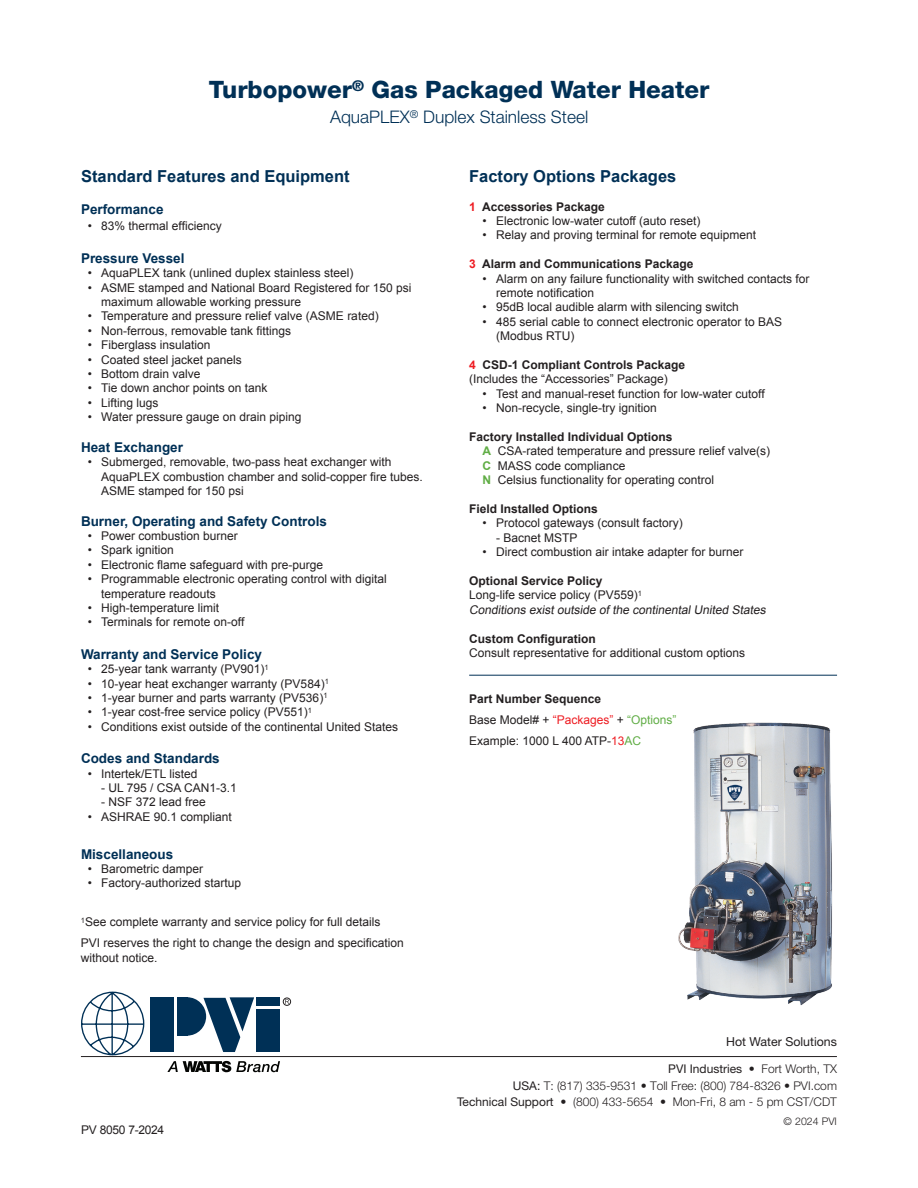
<style>
.page{position:relative;width:918px;height:1188px;background:#fff}
.page>*{position:absolute;margin:0;border:0;box-sizing:border-box;transform-origin:0 0}
.t1{font:800 24px "Helvetica Neue LT Std";color:#003056}
.t2{font:300 17.4px "Helvetica Neue LT Std";color:#003056}
.t3{font:700 16.5px "Arial";color:#003056}
.t4{font:700 13.5px "Arial";color:#003056}
.t5{font:12.3px "Helvetica Neue LT Std";color:#231f20}
.Body-9pt{font:12px/14.4px "Arial";color:#231f20}
.t6{font:700 12px "Arial";color:#231f20}
.t7{font:300 12px "Helvetica Neue LT Std";color:#231f20}
.t8{font:italic 12px "Arial";color:#231f20}
.t9{font:12px "Helvetica Neue LT Std";color:#231f20}
.Body-9pt-2{font:12px "Arial";letter-spacing:-.03em;color:#231f20}
.body{font:300 10.5px "Helvetica Neue LT Std";color:#231f20}
.s1{color:#ee1d23}
.s2{font-weight:700;color:#60ad45}
.s3{color:#60ad45}
.s4{font-weight:300}
.s5{font-weight:400}
</style>
<div class="page">
<svg style="left:80px;top:991px;width:65px;height:66px"></svg>
<div style="left:177px;top:997px;width:11px;height:39px;background:#003056"></div>
<div style="left:150px;top:997px;width:24px;height:55px;background:#003056"></div>
<div style="left:256px;top:997px;width:24px;height:9px;background:#003056"></div>
<div style="left:256px;top:1010px;width:24px;height:42px;background:#003056"></div>
<svg style="left:188px;top:997px;width:66px;height:55px"></svg>
<div style="left:283px;top:998px;width:8px;height:8px;border:1px solid #231f20;border-radius:50%"></div>
<svg style="left:285px;top:999px;width:4px;height:5px"></svg>
<svg style="left:167px;top:1061px;width:113px;height:11px"></svg>
<hr style="left:81px;top:1056px;width:756px;height:1px;background:#231f20">
<hr style="left:469px;top:675px;width:368px;height:1px;background:#003056">
<img style="left:678px;top:722px;width:154px;height:283px">
<p class="t1" style="left:209px;top:75px;width:502px">Turbopower<sup>®</sup> Gas Packaged Water Heater</p>
<p class="t2" style="left:330px;top:107px;width:260px">AquaPLEX<sup>®</sup> Duplex Stainless Steel</p>
<p class="t3" style="left:81px;top:165px;width:270px">Standard Features and Equipment</p>
<p class="t4" style="left:81px;top:201px;width:84px">Performance</p>
<p class="Body-9pt" style="left:88px;top:219px;width:135px">• 83% thermal efficiency</p>
<p class="t4" style="left:81px;top:249px;width:105px">Pressure Vessel</p>
<p class="Body-9pt" style="left:88px;top:266px;width:267px">• AquaPLEX tank (unlined duplex stainless steel)</p>
<p class="Body-9pt" style="left:101px;top:280px;width:312px;text-indent:-14px">• ASME stamped and National Board Registered for 150 psi maximum allowable working pressure</p>
<p class="Body-9pt" style="left:88px;top:309px;width:292px">• Temperature and pressure relief valve (ASME rated)</p>
<p class="Body-9pt" style="left:88px;top:324px;width:205px">• Non-ferrous, removable tank fittings</p>
<p class="Body-9pt" style="left:88px;top:338px;width:124px">• Fiberglass insulation</p>
<p class="Body-9pt" style="left:88px;top:352px;width:156px">• Coated steel jacket panels</p>
<p class="Body-9pt" style="left:88px;top:367px;width:114px">• Bottom drain valve</p>
<p class="Body-9pt" style="left:88px;top:381px;width:181px">• Tie down anchor points on tank</p>
<p class="Body-9pt" style="left:88px;top:396px;width:72px">• Lifting lugs</p>
<p class="Body-9pt" style="left:88px;top:410px;width:215px">• Water pressure gauge on drain piping</p>
<p class="t4" style="left:81px;top:438px;width:104px">Heat Exchanger</p>
<p class="Body-9pt" style="left:101px;top:455px;width:323px;text-indent:-14px">• Submerged, removable, two-pass heat exchanger with<br>AquaPLEX combustion chamber and solid-copper fire tubes.<br>ASME stamped for 150 psi</p>
<p class="t4" style="left:81px;top:512px;width:248px">Burner, Operating and Safety Controls</p>
<p class="Body-9pt" style="left:88px;top:529px;width:152px">• Power combustion burner</p>
<p class="Body-9pt" style="left:88px;top:543px;width:88px">• Spark ignition</p>
<p class="Body-9pt" style="left:88px;top:558px;width:237px">• Electronic flame safeguard with pre-purge</p>
<p class="Body-9pt" style="left:101px;top:572px;width:287px;text-indent:-14px">• Programmable electronic operating control with digital temperature readouts</p>
<p class="Body-9pt" style="left:88px;top:601px;width:133px">• High-temperature limit</p>
<p class="Body-9pt" style="left:88px;top:615px;width:158px">• Terminals for remote on-off</p>
<p class="t4" style="left:81px;top:645px;width:183px">Warranty and Service Policy</p>
<p class="Body-9pt" style="left:88px;top:662px;width:183px">• 25-year tank warranty (PV901)<sup>1</sup></p>
<p class="Body-9pt" style="left:88px;top:676px;width:243px">• 10-year heat exchanger warranty (PV584)<sup>1</sup></p>
<p class="Body-9pt" style="left:88px;top:691px;width:241px">• 1-year burner and parts warranty (PV536)<sup>1</sup></p>
<p class="Body-9pt" style="left:88px;top:705px;width:226px">• 1-year cost-free service policy (PV551)<sup>1</sup></p>
<p class="Body-9pt" style="left:88px;top:720px;width:312px">• Conditions exist outside of the continental United States</p>
<p class="t4" style="left:81px;top:750px;width:140px">Codes and Standards</p>
<p class="Body-9pt" style="left:88px;top:766px;width:111px">• Intertek/ETL listed</p>
<p class="Body-9pt" style="left:101px;top:781px;width:137px">- UL 795 / CSA CAN1-3.1</p>
<p class="Body-9pt" style="left:101px;top:795px;width:106px">- NSF 372 lead free</p>
<p class="Body-9pt" style="left:88px;top:810px;width:146px">• ASHRAE 90.1 compliant</p>
<p class="t4" style="left:81px;top:845px;width:94px">Miscellaneous</p>
<p class="Body-9pt" style="left:88px;top:862px;width:117px">• Barometric damper</p>
<p class="Body-9pt" style="left:88px;top:876px;width:155px">• Factory-authorized startup</p>
<p class="Body-9pt" style="left:81px;top:915px;width:301px"><sup>1</sup>See complete warranty and service policy for full details</p>
<p class="Body-9pt" style="left:81px;top:936px;width:324px">PVI reserves the right to change the design and specification without notice.</p>
<p class="Body-9pt-2" style="left:81px;top:1122px;width:85px">PV 8050 7-2024</p>
<p class="t3" style="left:469px;top:165px;width:209px">Factory Options Packages</p>
<p class="t6" style="left:469px;top:198px;width:137px"><span class="s1">1</span> Accessories Package</p>
<p class="Body-9pt" style="left:483px;top:214px;width:220px">• Electronic low-water cutoff (auto reset)</p>
<p class="Body-9pt" style="left:483px;top:228px;width:275px">• Relay and proving terminal for remote equipment</p>
<p class="t6" style="left:469px;top:256px;width:226px"><span class="s1">3</span> Alarm and Communications Package</p>
<p class="Body-9pt" style="left:496px;top:271px;width:315px;text-indent:-14px">• Alarm on any failure functionality with switched contacts for remote notification</p>
<p class="Body-9pt" style="left:483px;top:300px;width:258px">• 95dB local audible alarm with silencing switch</p>
<p class="Body-9pt" style="left:496px;top:315px;width:288px;text-indent:-14px">• 485 serial cable to connect electronic operator to BAS (Modbus RTU)</p>
<p class="t6" style="left:469px;top:357px;width:218px"><span class="s1">4</span> CSD-1 Compliant Controls Package</p>
<p class="Body-9pt" style="left:469px;top:372px;width:200px">(Includes the “Accessories” Package)</p>
<p class="Body-9pt" style="left:483px;top:387px;width:284px">• Test and manual-reset function for low-water cutoff</p>
<p class="Body-9pt" style="left:483px;top:401px;width:176px">• Non-recycle, single-try ignition</p>
<p class="t6" style="left:469px;top:429px;width:205px">Factory Installed Individual Options</p>
<p class="Body-9pt" style="left:483px;top:444px;width:289px"><span class="s2">A</span> CSA-rated temperature and pressure relief valve(s)</p>
<p class="Body-9pt" style="left:483px;top:459px;width:144px"><span class="s2">C</span> MASS code compliance</p>
<p class="Body-9pt" style="left:483px;top:473px;width:233px"><span class="s2">N</span> Celsius functionality for operating control</p>
<p class="t6" style="left:469px;top:501px;width:130px">Field Installed Options</p>
<p class="Body-9pt" style="left:483px;top:516px;width:202px">• Protocol gateways (consult factory)</p>
<p class="Body-9pt" style="left:496px;top:531px;width:83px">- Bacnet MSTP</p>
<p class="Body-9pt" style="left:483px;top:545px;width:262px">• Direct combustion air intake adapter for burner</p>
<p class="t6" style="left:469px;top:573px;width:135px">Optional Service Policy</p>
<p class="Body-9pt" style="left:469px;top:588px;width:174px">Long-life service policy (PV559)<sup>1</sup></p>
<p class="t8" style="left:469px;top:602px;width:301px">Conditions exist outside of the continental United States</p>
<p class="t6" style="left:469px;top:630px;width:128px">Custom Configuration</p>
<p class="Body-9pt" style="left:469px;top:646px;width:278px">Consult representative for additional custom options</p>
<p class="t6" style="left:469px;top:691px;width:134px">Part Number Sequence</p>
<p class="Body-9pt" style="left:469px;top:713px;width:209px">Base Model# + <span class="s1">“Packages”</span> + <span class="s3">“Options”</span></p>
<p class="Body-9pt" style="left:469px;top:734px;width:174px">Example: 1000 L 400 ATP-<span class="s1">13</span><span class="s3">AC</span></p>
<p class="t5" style="left:726px;top:1034px;width:112px">Hot Water Solutions</p>
<p class="t9" style="left:668px;top:1062px;width:170px">PVI Industries <span class="s4">• Fort Worth, TX</span></p>
<p class="t7" style="left:513px;top:1078px;width:326px"><span class="s5">USA:</span> T: (817) 335-9531 • Toll Free: (800) 784-8326 • PVI.com</p>
<p class="t7" style="left:457px;top:1095px;width:381px"><span class="s5">Technical Support</span> • (800) 433-5654 • Mon-Fri, 8 am - 5 pm CST/CDT</p>
<p class="body" style="left:784px;top:1115px;width:55px">© 2024 PVI</p>
</div>
